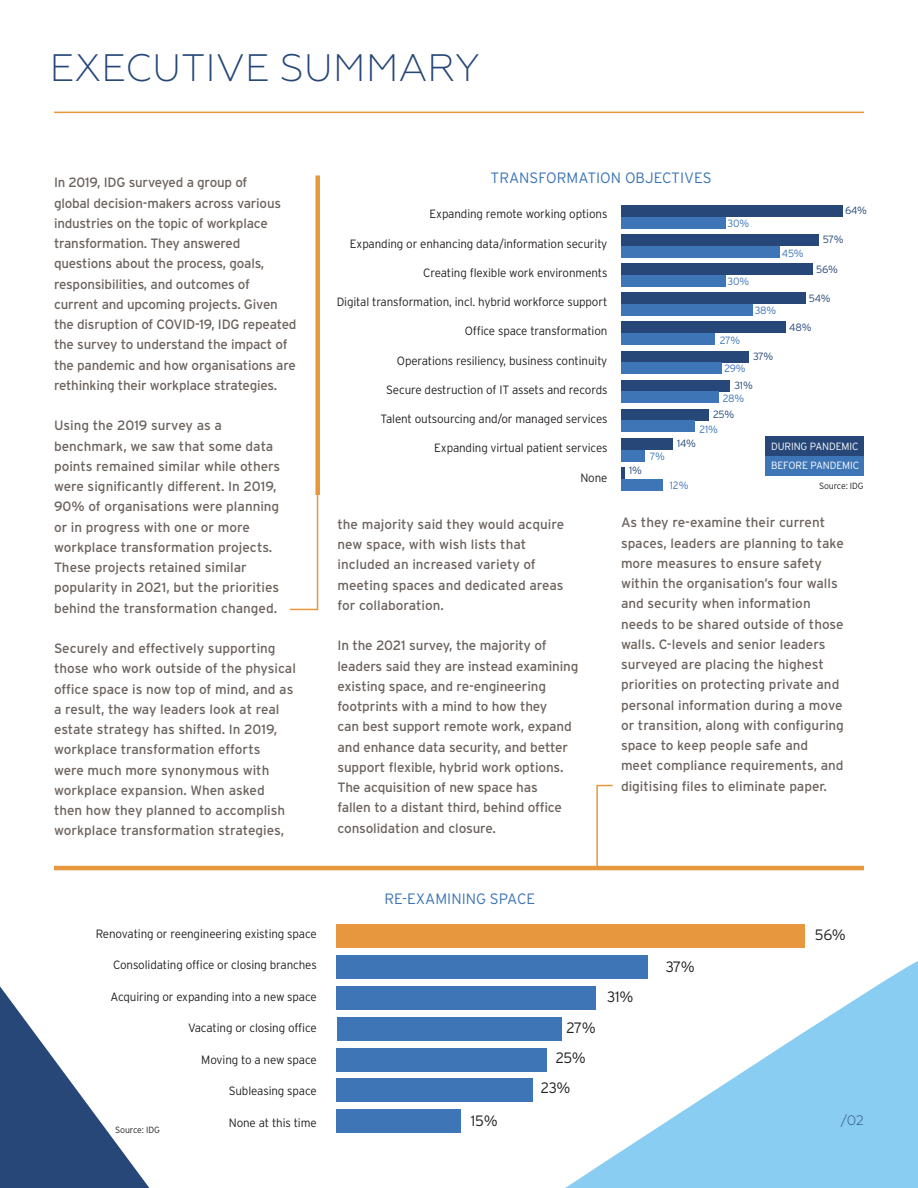
<style>
.page{position:relative;width:918px;height:1188px;background:#fff}
.page>*{position:absolute;margin:0;border:0;box-sizing:border-box;transform-origin:0 0}
.t1{font:300 38.25px "Geometria";letter-spacing:.01em;color:#264778}
.t2{font:300 15px "Interstate";color:#3d75b6}
.t3{font:300 15px "Interstate";letter-spacing:-.035em;color:#231f20}
.t4{font:13.5px/20.2px "Interstate";letter-spacing:-.01em;color:#6c635e}
.t5{font:300 13.5px "Geometria";color:#264778}
.t6{font:300 12px "Interstate";letter-spacing:-.01em;color:#231f20}
.t7{font:300 10.5px "Interstate";letter-spacing:-.02em;color:#264778}
.t8{font:300 10.5px "Interstate";letter-spacing:-.025em;color:#3d75b6}
.t9{font:300 10.5px "Interstate";letter-spacing:-.01em;color:#fff}
.t10{font:300 9px "Interstate";letter-spacing:-.01em;color:#231f20}
</style>
<div class="page">
<hr style="left:54px;top:112px;width:810px;height:1px;background:#e7973e">
<svg style="left:289px;top:495px;width:30px;height:116px"></svg>
<svg style="left:596px;top:784px;width:18px;height:82px"></svg>
<div style="left:337px;top:924px;width:468px;height:24px;background:#e7973e"></div>
<div style="left:337px;top:955px;width:311px;height:24px;background:#3d75b6"></div>
<div style="left:337px;top:986px;width:259px;height:24px;background:#3d75b6"></div>
<div style="left:337px;top:1017px;width:225px;height:23px;background:#3d75b6"></div>
<div style="left:337px;top:1048px;width:210px;height:23px;background:#3d75b6"></div>
<div style="left:337px;top:1079px;width:196px;height:23px;background:#3d75b6"></div>
<div style="left:337px;top:1110px;width:124px;height:23px;background:#3d75b6"></div>
<div style="left:315px;top:176px;width:5px;height:319px;background:#e7973e"></div>
<hr style="left:54px;top:866px;width:810px;height:4px;background:#e7973e">
<div style="left:765px;top:436px;width:99px;height:20px;background:#264778"></div>
<div style="left:765px;top:456px;width:99px;height:20px;background:#3d75b6"></div>
<div style="left:621px;top:205px;width:221px;height:12px;background:#264778"></div>
<div style="left:621px;top:217px;width:104px;height:12px;background:#3d75b6"></div>
<div style="left:621px;top:234px;width:198px;height:12px;background:#264778"></div>
<div style="left:621px;top:246px;width:158px;height:12px;background:#3d75b6"></div>
<div style="left:621px;top:263px;width:192px;height:12px;background:#264778"></div>
<div style="left:621px;top:275px;width:104px;height:12px;background:#3d75b6"></div>
<div style="left:621px;top:292px;width:185px;height:12px;background:#264778"></div>
<div style="left:621px;top:304px;width:131px;height:12px;background:#3d75b6"></div>
<div style="left:621px;top:322px;width:165px;height:11px;background:#264778"></div>
<div style="left:621px;top:333px;width:94px;height:12px;background:#3d75b6"></div>
<div style="left:621px;top:351px;width:128px;height:11px;background:#264778"></div>
<div style="left:621px;top:362px;width:101px;height:12px;background:#3d75b6"></div>
<div style="left:621px;top:380px;width:109px;height:12px;background:#264778"></div>
<div style="left:621px;top:392px;width:97px;height:11px;background:#3d75b6"></div>
<div style="left:621px;top:409px;width:87px;height:12px;background:#264778"></div>
<div style="left:621px;top:421px;width:74px;height:11px;background:#3d75b6"></div>
<div style="left:621px;top:438px;width:51px;height:12px;background:#264778"></div>
<div style="left:621px;top:450px;width:23px;height:11px;background:#3d75b6"></div>
<hr style="left:621px;top:467px;width:4px;height:12px;background:#264778">
<div style="left:621px;top:479px;width:41px;height:11px;background:#3d75b6"></div>
<svg style="left:0;top:986px;width:149px;height:202px"></svg>
<svg style="left:565px;top:961px;width:353px;height:227px;fill:#89cdf2"></svg>
<p class="t1" style="left:50px;top:45px;width:432px">EXECUTIVE SUMMARY</p>
<p class="t4" style="left:54px;top:172px;width:244px">In 2019, IDG surveyed a group of<br>global decision-makers across various industries on the topic of workplace transformation. They answered questions about the process, goals, responsibilities, and outcomes of current and upcoming projects. Given the disruption of COVID-19, IDG repeated the survey to understand the impact of the pandemic and how organisations are rethinking their workplace strategies.</p>
<p class="t4" style="left:54px;top:415px;width:228px">Using the 2019 survey as a benchmark, we saw that some data points remained similar while others were significantly different. In 2019, 90% of organisations were planning or in progress with one or more workplace transformation projects.<br>These projects retained similar popularity in 2021, but the priorities behind the transformation changed.</p>
<p class="t4" style="left:54px;top:638px;width:243px">Securely and effectively supporting those who work outside of the physical office space is now top of mind, and as a result, the way leaders look at real estate strategy has shifted. In 2019, workplace transformation efforts<br>were much more synonymous with workplace expansion. When asked then how they planned to accomplish workplace transformation strategies,</p>
<p class="t2" style="left:491px;top:169px;width:223px">TRANSFORMATION OBJECTIVES</p>
<p class="t6" style="left:430px;top:208px;width:179px">Expanding remote working options</p>
<p class="t6" style="left:350px;top:237px;width:259px">Expanding or enhancing data/information security</p>
<p class="t6" style="left:423px;top:266px;width:186px">Creating flexible work environments</p>
<p class="t6" style="left:337px;top:295px;width:272px">Digital transformation, incl. hybrid workforce support</p>
<p class="t6" style="left:465px;top:325px;width:144px">Office space transformation</p>
<p class="t6" style="left:397px;top:354px;width:212px">Operations resiliency, business continuity</p>
<p class="t6" style="left:386px;top:383px;width:223px">Secure destruction of IT assets and records</p>
<p class="t6" style="left:381px;top:412px;width:228px">Talent outsourcing and/or managed services</p>
<p class="t6" style="left:434px;top:442px;width:175px">Expanding virtual patient services</p>
<p class="t6" style="left:580px;top:471px;width:29px">None</p>
<p class="t4" style="left:338px;top:514px;width:228px">the majority said they would acquire new space, with wish lists that included an increased variety of meeting spaces and dedicated areas for collaboration.</p>
<p class="t4" style="left:338px;top:636px;width:242px">In the 2021 survey, the majority of leaders said they are instead examining existing space, and re-engineering footprints with a mind to how they<br>can best support remote work, expand and enhance data security, and better support flexible, hybrid work options.<br>The acquisition of new space has<br>fallen to a distant third, behind office consolidation and closure.</p>
<p class="t8" style="left:728px;top:218px;width:23px">30%</p>
<p class="t8" style="left:728px;top:275px;width:23px">30%</p>
<p class="t7" style="left:845px;top:204px;width:23px">64%</p>
<p class="t8" style="left:782px;top:247px;width:23px">45%</p>
<p class="t7" style="left:823px;top:234px;width:22px">57%</p>
<p class="t7" style="left:816px;top:263px;width:23px">56%</p>
<p class="t7" style="left:809px;top:293px;width:23px">54%</p>
<p class="t7" style="left:629px;top:465px;width:14px">1%</p>
<p class="t8" style="left:650px;top:451px;width:17px">7%</p>
<p class="t8" style="left:755px;top:305px;width:23px">38%</p>
<p class="t8" style="left:720px;top:334px;width:22px">27%</p>
<p class="t8" style="left:724px;top:362px;width:23px">29%</p>
<p class="t8" style="left:723px;top:392px;width:23px">28%</p>
<p class="t7" style="left:753px;top:350px;width:22px">37%</p>
<p class="t7" style="left:734px;top:379px;width:20px">31%</p>
<p class="t7" style="left:713px;top:409px;width:23px">25%</p>
<p class="t8" style="left:699px;top:423px;width:20px">21%</p>
<p class="t7" style="left:789px;top:321px;width:24px">48%</p>
<p class="t7" style="left:677px;top:438px;width:20px">14%</p>
<p class="t9" style="left:771px;top:440px;width:89px">DURING PANDEMIC</p>
<p class="t9" style="left:771px;top:460px;width:90px">BEFORE PANDEMIC</p>
<p class="t8" style="left:670px;top:479px;width:20px">12%</p>
<p class="t10" style="left:819px;top:481px;width:46px">Source: IDG</p>
<p class="t4" style="left:621px;top:513px;width:224px">As they re-examine their current spaces, leaders are planning to take more measures to ensure safety within the organisation’s four walls and security when information needs to be shared outside of those walls. C-levels and senior leaders surveyed are placing the highest priorities on protecting private and personal information during a move or transition, along with configuring space to keep people safe and<br>meet compliance requirements, and digitising files to eliminate paper.</p>
<p class="t6" style="left:96px;top:927px;width:223px">Renovating or reengineering existing space</p>
<p class="t6" style="left:113px;top:958px;width:205px">Consolidating office or closing branches</p>
<p class="t6" style="left:110px;top:990px;width:208px">Acquiring or expanding into a new space</p>
<p class="t6" style="left:188px;top:1021px;width:130px">Vacating or closing office</p>
<p class="t6" style="left:201px;top:1053px;width:117px">Moving to a new space</p>
<p class="t6" style="left:229px;top:1084px;width:90px">Subleasing space</p>
<p class="t6" style="left:229px;top:1116px;width:89px">None at this time</p>
<p class="t10" style="left:115px;top:1125px;width:46px">Source: IDG</p>
<p class="t2" style="left:385px;top:891px;width:152px">RE-EXAMINING SPACE</p>
<p class="t3" style="left:471px;top:1113px;width:28px">15%</p>
<p class="t3" style="left:566px;top:1019px;width:31px">27%</p>
<p class="t3" style="left:556px;top:1050px;width:32px">25%</p>
<p class="t3" style="left:541px;top:1079px;width:31px">23%</p>
<p class="t3" style="left:607px;top:988px;width:28px">31%</p>
<p class="t3" style="left:666px;top:958px;width:31px">37%</p>
<p class="t3" style="left:815px;top:926px;width:33px">56%</p>
<p class="t5" style="left:841px;top:1112px;width:25px">/02</p>
</div>
